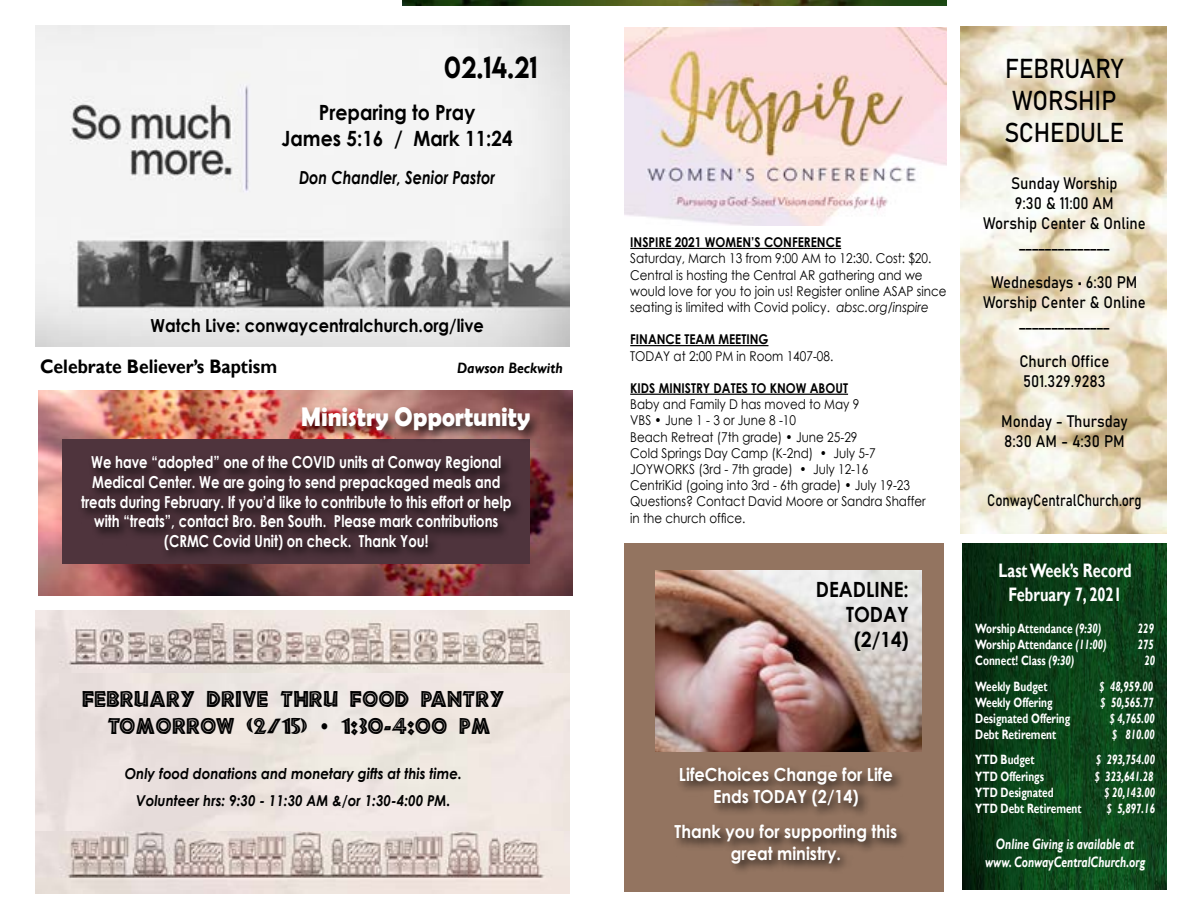
<style>
.page{position:relative;width:1188px;height:918px;background:#fff}
.page>*{position:absolute;margin:0;border:0;box-sizing:border-box;transform-origin:0 0}
.t1{font:27px/32.4px "Bahnschrift";letter-spacing:-.005em;color:#000;scale:.9 1}
.t2{font:700 27px "Berlin Sans FB Demi";color:#fff;scale:.9 1}
.t3{font:500 27px "LEMONMILK";color:#000;scale:.86 1}
.t4{font:700 21px/25.2px "Century Gothic";color:#000;text-align:right;scale:.9 1}
.t5{font:21px/27px "African";color:#000;text-align:center;scale:.9 1}
.t6{font:700 19.5px/23.4px "Gill Sans";color:#fff;text-align:center;scale:.75 1}
.t7{font:700 19.5px "Gill Sans";color:#000;scale:.9 1}
.t8{font:700 18px/21.6px "Century Gothic";color:#fff;text-align:center;scale:.9 1}
.t9{font:700 18px "Century Gothic";color:#000;scale:.9 1}
.t10{font:italic 700 18px "Century Gothic";color:#000;scale:.81 1}
.t11{font:700 16.5px/19.8px "Century Gothic";color:#fff;text-align:center;scale:.8 1}
.t12{font:16.5px/19.8px "Bahnschrift";color:#000;text-align:center;scale:.9 1}
.t13{font:16.5px "Bahnschrift";color:#000;scale:.8 1}
.t14{font:italic 700 15px/27px "Century Gothic";color:#000;text-align:center;scale:.9 1}
.t15{font:italic 700 15px/18px "Gill Sans";color:#fff;text-align:center;scale:.75 1}
.t16{font:italic 700 15px "Gill Sans";color:#000;scale:.9 1}
.t17{font:13.5px/16.2px "Century Gothic";color:#000;scale:.88 1}
.t18{font:700 13.5px "Gill Sans";color:#fff;scale:.75 1}
.t19{font:italic 700 13.5px "Gill Sans";color:#fff;scale:.75 1}
.t20{font:700 13.5px "Century Gothic";color:#000;scale:.88 1}
.s1{font-family:"Century Gothic"}
.s2{font-style:italic}
</style>
<div class="page">
<img style="left:962px;top:544px;width:205px;height:345px">
<img style="left:961px;top:26px;width:205px;height:508px">
<div style="left:624px;top:544px;width:320px;height:348px;background:#937460"></div>
<img style="left:656px;top:570px;width:265px;height:181px">
<div style="left:671px;top:765px;width:239px;height:109px;background:#000;opacity:.75"></div>
<img style="left:403px;top:0;width:544px;height:6px">
<img style="left:36px;top:26px;width:533px;height:320px">
<img style="left:39px;top:390px;width:533px;height:206px">
<div style="left:62px;top:439px;width:468px;height:125px;background:#4f343d"></div>
<div style="left:78px;top:454px;width:445px;height:108px;background:#000;opacity:.75"></div>
<div style="left:300px;top:405px;width:243px;height:38px;background:#000;opacity:.75"></div>
<hr style="left:630px;top:248px;width:211px;height:1px;background:#000">
<hr style="left:630px;top:345px;width:138px;height:1px;background:#000">
<hr style="left:630px;top:394px;width:218px;height:1px;background:#000">
<img style="left:36px;top:611px;width:533px;height:61px">
<img style="left:36px;top:832px;width:533px;height:61px">
<img style="left:624px;top:27px;width:323px;height:198px">
<h1 class="t3" style="left:444px;top:50px;width:110px">02.14.21</h1>
<h2 class="t4" style="left:281px;top:99px;width:259px;text-align:center">Preparing to Pray<br>James 5:16 / Mark 11:24</h2>
<h3 class="t10" style="left:299px;top:163px;width:243px">Don Chandler, Senior Pastor</h3>
<h3 class="t9" style="left:151px;top:311px;width:372px">Watch Live: conwaycentralchurch.org/live</h3>
<h3 class="t7" style="left:40px;top:355px;width:265px">Celebrate Believer’s Baptism</h3>
<p class="t16" style="left:457px;top:359px;width:119px">Dawson Beckwith</p>
<h1 class="t2" style="left:301px;top:401px;width:256px">Ministry Opportunity</h1>
<p class="t11" style="left:81px;top:451px;width:540px">We have “adopted” one of the COVID units at Conway Regional Medical Center. We are going to send prepackaged meals and treats during February. If you’d like to contribute to this effort or help with “treats”, contact Bro. Ben South. Please mark contributions (CRMC Covid Unit) on check. Thank You!</p>
<h2 class="t5" style="left:82px;top:686px;width:471px">FEBRUARY DRIVE THRU FOOD PANTRY<br>TOMORROW (2/15) <span class="s1">•</span> 1:30-4:00 PM</h2>
<p class="t14" style="left:125px;top:759px;width:376px">Only food donations and monetary gifts at this time.<br>Volunteer hrs: 9:30 - 11:30 AM &amp;/or 1:30-4:00 PM.</p>
<p class="t20" style="left:630px;top:232px;width:241px">INSPIRE 2021 WOMEN’S CONFERENCE</p>
<p class="t17" style="left:630px;top:250px;width:361px">Saturday, March 13 from 9:00 AM to 12:30. Cost: $20.<br>Central is hosting the Central AR gathering and we would love for you to join us! Register online ASAP since seating is limited with Covid policy. <span class="s2">absc.org/inspire</span></p>
<p class="t20" style="left:630px;top:329px;width:159px">FINANCE TEAM MEETING</p>
<p class="t17" style="left:630px;top:347px;width:232px">TODAY at 2:00 PM in Room 1407-08.</p>
<p class="t20" style="left:630px;top:378px;width:249px">KIDS MINISTRY DATES TO KNOW ABOUT</p>
<p class="t17" style="left:630px;top:396px;width:337px">Baby and Family D has moved to May 9<br>VBS • June 1 - 3 or June 8 -10<br>Beach Retreat (7th grade) • June 25-29<br>Cold Springs Day Camp (K-2nd) • July 5-7<br>JOYWORKS (3rd - 7th grade) • July 12-16<br>CentriKid (going into 3rd - 6th grade) • July 19-23<br>Questions? Contact David Moore or Sandra Shaffer in the church office.</p>
<h2 class="t4" style="left:816px;top:575px;width:105px">DEADLINE:<br>TODAY (2/14)</h2>
<h3 class="t8" style="left:679px;top:763px;width:239px">LifeChoices Change for Life<br>Ends TODAY (2/14)</h3>
<h3 class="t8" style="left:675px;top:820px;width:249px">Thank you for supporting this great ministry.</h3>
<h1 class="t1" style="left:1004px;top:50px;width:135px">FEBRUARY<br>WORSHIP<br>SCHEDULE</h1>
<p class="t12" style="left:983px;top:172px;width:182px">Sunday Worship<br>9:30 &amp; 11:00 AM<br>Worship Center &amp; Online ______________</p>
<p class="t12" style="left:983px;top:271px;width:182px">Wednesdays • 6:30 PM<br>Worship Center &amp; Online ______________</p>
<p class="t12" style="left:1019px;top:351px;width:101px;text-align:left">Church Office<br>501.329.9283</p>
<p class="t12" style="left:1001px;top:410px;width:142px;text-align:left">Monday - Thursday<br>8:30 AM - 4:30 PM</p>
<p class="t13" style="left:987px;top:488px;width:194px">ConwayCentralChurch.org</p>
<h3 class="t6" style="left:999px;top:559px;width:179px">Last Week’s Record<br>February 7, 2021</h3>
<p class="t18" style="left:975px;top:620px;width:170px">Worship Attendance <span class="s2">(9:30)</span></p>
<p class="t19" style="left:1138px;top:621px;width:23px">229</p>
<p class="t18" style="left:975px;top:637px;width:177px">Worship Attendance <span class="s2">(11:00)</span></p>
<p class="t19" style="left:1138px;top:637px;width:23px">275</p>
<p class="t18" style="left:975px;top:653px;width:134px">Connect! Class <span class="s2">(9:30)</span></p>
<p class="t19" style="left:1144px;top:653px;width:16px">20</p>
<p class="t18" style="left:975px;top:678px;width:98px">Weekly Budget</p>
<p class="t19" style="left:1100px;top:678px;width:73px">$ 48,959.00</p>
<p class="t18" style="left:975px;top:694px;width:105px">Weekly Offering</p>
<p class="t19" style="left:1100px;top:694px;width:73px">$ 50,565.77</p>
<p class="t18" style="left:975px;top:710px;width:128px">Designated Offering</p>
<p class="t19" style="left:1110px;top:711px;width:62px">$ 4,765.00</p>
<p class="t18" style="left:975px;top:727px;width:110px">Debt Retirement</p>
<p class="t19" style="left:1112px;top:727px;width:59px">$ 810.00</p>
<p class="t18" style="left:975px;top:752px;width:81px">YTD Budget</p>
<p class="t19" style="left:1096px;top:752px;width:80px">$ 293,754.00</p>
<p class="t18" style="left:975px;top:768px;width:93px">YTD Offerings</p>
<p class="t19" style="left:1095px;top:768px;width:80px">$ 323,641.28</p>
<p class="t18" style="left:975px;top:784px;width:106px">YTD Designated</p>
<p class="t19" style="left:1104px;top:784px;width:69px">$ 20,143.00</p>
<p class="t18" style="left:975px;top:800px;width:143px">YTD Debt Retirement</p>
<p class="t19" style="left:1107px;top:801px;width:66px">$ 5,897.16</p>
<p class="t15" style="left:985px;top:835px;width:215px">Online Giving is available at www. ConwayCentralChurch.org</p>
</div>
